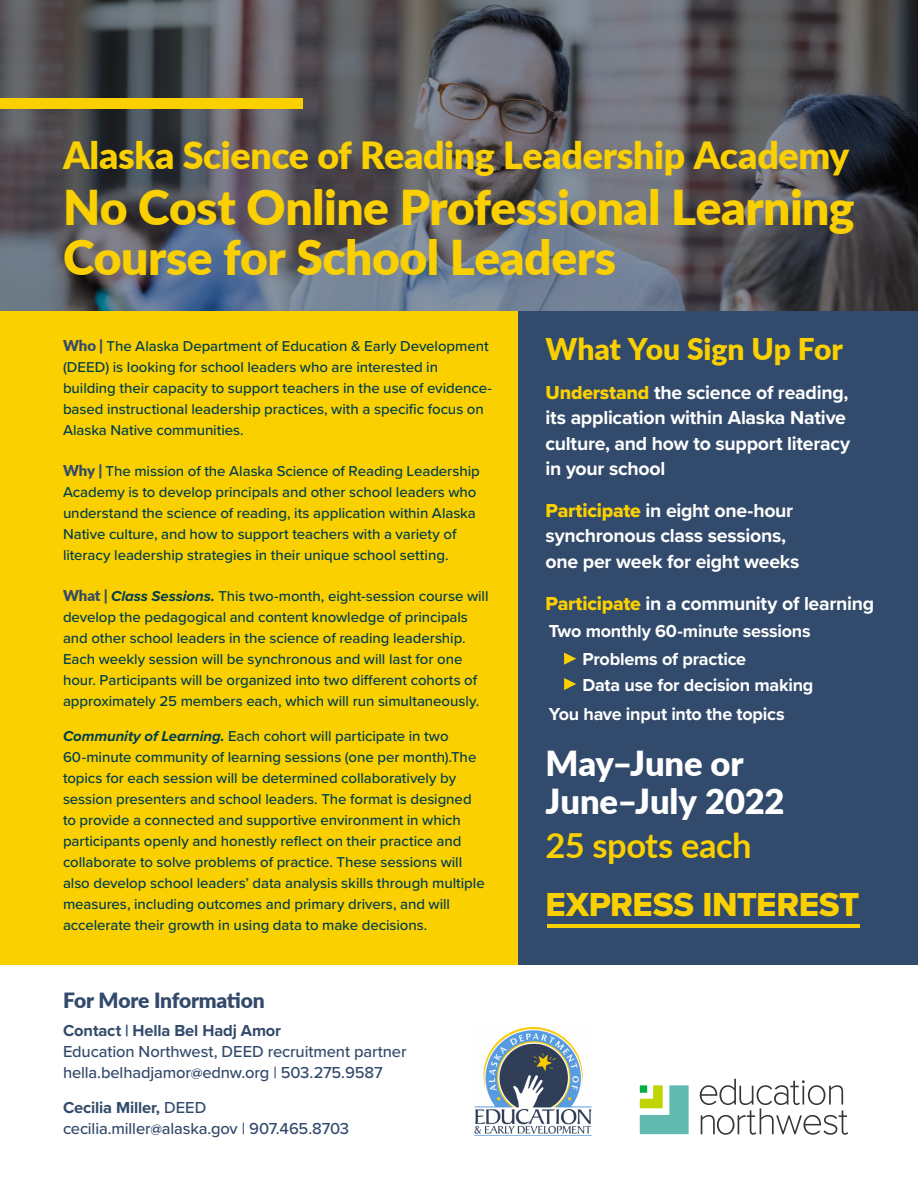
<style>
.page{position:relative;width:918px;height:1188px;background:#fff}
.page>*{position:absolute;margin:0;border:0;box-sizing:border-box;transform-origin:0 0}
.t1{font:900 48px/49.5px "Lato";letter-spacing:-.01em;color:#fbd000}
.Header_2{font:900 37.5px "Lato";letter-spacing:-.01em;color:#fbd000}
.Header_2-2{font:900 34.5px/37.5px "Lato";letter-spacing:-.005em;color:#fff}
.Header_2-3{font:34.5px "Proxima Nova Extrabld";letter-spacing:-.01em;color:#fbd000}
.Header_2-4{font:700 34.5px "Lato";letter-spacing:-.015em;color:#fbd000}
.Header_2-5{font:900 30px "Lato";letter-spacing:-.005em;color:#fbd000}
.Header_3{font:900 21px "Lato";letter-spacing:-.01em;color:#324a6b}
.Sign_Up_Copy{font:700 19.5px/25.5px "Proxima Nova";letter-spacing:-.015em;color:#fff}
.Sign_Up_Copy_2{font:700 18px "Proxima Nova";letter-spacing:-.015em;color:#fff}
.Description_Copy{font:500 16.5px/21px "Proxima Nova";letter-spacing:-.01em;color:#324a6b}
.Description_Copy-2{font:500 14.85px/21px "Proxima Nova";letter-spacing:-.005em;color:#003e4d}
.s1{font-family:"Lato";font-weight:900;font-size:15px;color:#324a6b}
.s2{font-weight:700;font-style:italic}
.s3{font-weight:700}
.s4{font-weight:600;font-size:15px}
.s5{font-family:"Proxima Nova Extrabld";font-weight:400;color:#fbd000}
</style>
<div class="page">
<svg style="left:0;top:0;width:918px;height:311px"></svg>
<div style="left:0;top:98px;width:302px;height:11px;background:#fbd000"></div>
<div style="left:0;top:311px;width:597px;height:653px;background:#fbd000"></div>
<div style="left:519px;top:311px;width:399px;height:653px;background:#324a6b"></div>
<svg style="left:564px;top:653px;width:12px;height:12px"></svg>
<svg style="left:564px;top:678px;width:12px;height:12px"></svg>
<hr style="left:547px;top:924px;width:313px;height:4px;background:#fbd000">
<img style="left:474px;top:1027px;width:118px;height:109px">
<svg style="left:640px;top:1085px;width:49px;height:49px"></svg>
<svg style="left:700px;top:1079px;width:148px;height:56px"></svg>
<h2 class="Header_2" style="left:63px;top:127px;width:788px">Alaska Science of Reading Leadership Academy</h2>
<h1 class="t1" style="left:63px;top:181px;width:793px">No Cost Online Professional Learning<br>Course for School Leaders</h1>
<p class="Description_Copy-2" style="left:63px;top:335px;width:431px"><span class="s1">Who |</span> The Alaska Department of Education &amp; Early Development (DEED) is looking for school leaders who are interested in building their capacity to support teachers in the use of evidence&shy;based instructional leadership practices, with a specific focus on Alaska Native communities.</p>
<p class="Description_Copy-2" style="left:63px;top:460px;width:418px"><span class="s1">Why |</span> The mission of the Alaska Science of Reading Leadership Academy is to develop principals and other school leaders who understand the science of reading, its application within Alaska Native culture, and how to support teachers with a variety of literacy leadership strategies in their unique school setting.</p>
<p class="Description_Copy-2" style="left:63px;top:585px;width:427px"><span class="s1">What |</span> <span class="s2">Class Sessions.</span> This two-month, eight-session course will develop the pedagogical and content knowledge of principals and other school leaders in the science of reading leadership.<br>Each weekly session will be synchronous and will last for one hour. Participants will be organized into two different cohorts of approximately 25 members each, which will run simultaneously.</p>
<p class="Description_Copy-2" style="left:63px;top:725px;width:423px"><span class="s2">Community of Learning.</span> Each cohort will participate in two 60-minute community of learning sessions (one per month).The topics for each session will be determined collaboratively by session presenters and school leaders. The format is designed to provide a connected and supportive environment in which participants openly and honestly reflect on their practice and collaborate to solve problems of practice. These sessions will also develop school leaders’ data analysis skills through multiple measures, including outcomes and primary drivers, and will accelerate their growth in using data to make decisions.</p>
<h3 class="Header_3" style="left:63px;top:985px;width:203px">For More Information</h3>
<p class="Description_Copy" style="left:63px;top:1019px;width:345px"><span class="s3">Contact | Hella Bel Hadj Amor<br></span>Education Northwest, DEED recruitment partner</p>
<p class="Description_Copy" style="left:63px;top:1061px;width:321px">hella.belhadjamor<span class="s4">@</span>ednw.org | 503.275.9587</p>
<p class="Description_Copy" style="left:63px;top:1096px;width:288px"><span class="s3">Cecilia Miller,</span> DEED cecilia.miller<span class="s4">@</span>alaska.gov | 907.465.8703</p>
<h2 class="Header_2-5" style="left:546px;top:326px;width:299px">What You Sign Up For</h2>
<p class="Sign_Up_Copy" style="left:546px;top:379px;width:306px"><span class="s5">Understand</span> the science of reading, its application within Alaska Native culture, and how to support literacy in your school</p>
<p class="Sign_Up_Copy" style="left:546px;top:497px;width:256px"><span class="s5">Participate</span> in eight one-hour synchronous class sessions, one per week for eight weeks</p>
<p class="Sign_Up_Copy" style="left:546px;top:590px;width:330px"><span class="s5">Participate</span> in a community of learning</p>
<p class="Sign_Up_Copy_2" style="left:549px;top:618px;width:263px">Two monthly 60-minute sessions</p>
<p class="Sign_Up_Copy_2" style="left:583px;top:646px;width:165px">Problems of practice</p>
<p class="Sign_Up_Copy_2" style="left:583px;top:671px;width:232px">Data use for decision making</p>
<p class="Sign_Up_Copy_2" style="left:549px;top:701px;width:237px">You have input into the topics</p>
<h2 class="Header_2-2" style="left:546px;top:743px;width:240px">May–June or<br>June–July 2022</h2>
<h2 class="Header_2-4" style="left:546px;top:821px;width:208px">25 spots each</h2>
<h2 class="Header_2-3" style="left:546px;top:879px;width:316px">EXPRESS INTEREST</h2>
</div>
